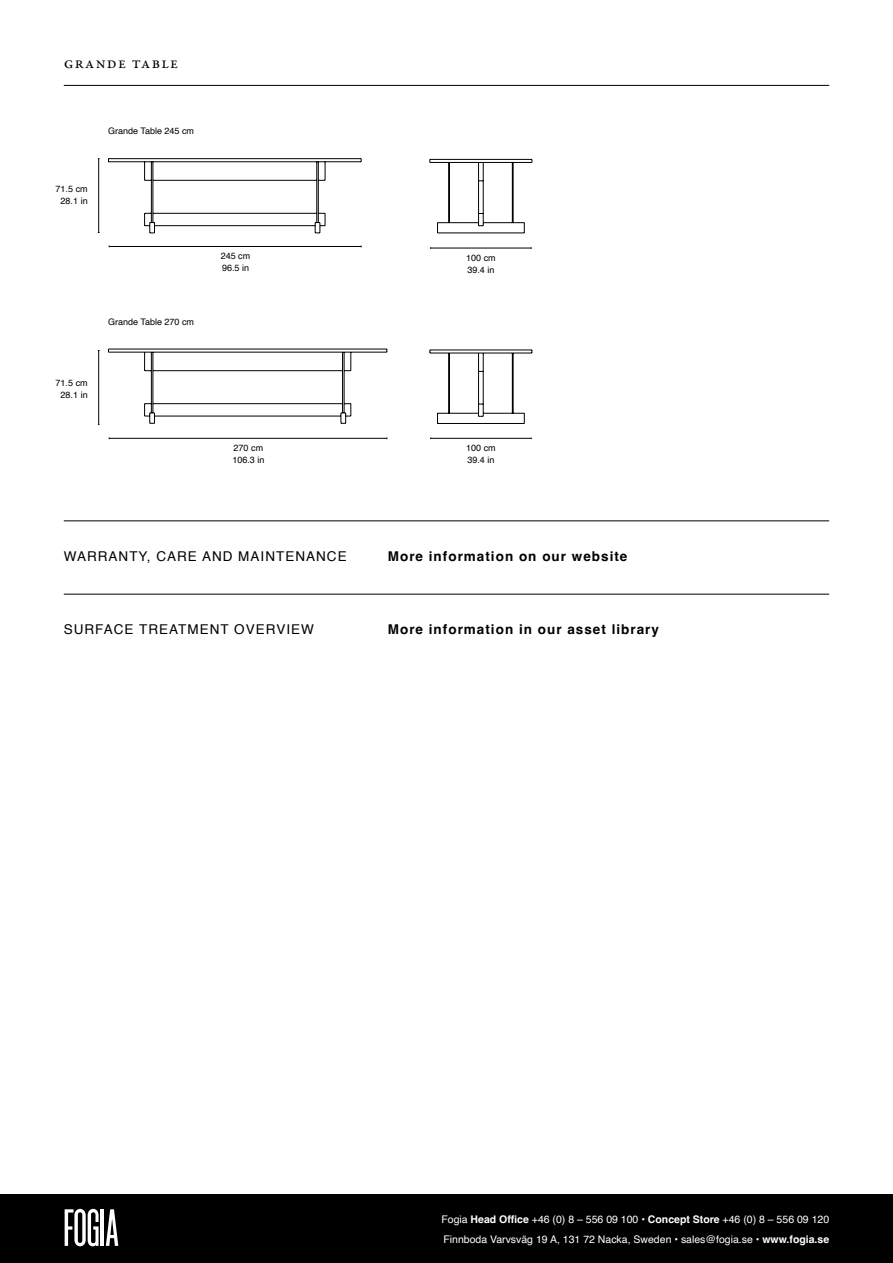
<style>
.page{position:relative;width:893px;height:1263px;background:#fff}
.page>*{position:absolute;margin:0;border:0;box-sizing:border-box;transform-origin:0 0}
.t1{font:16.5px "Garamond Premr Pro";letter-spacing:.075em;color:#000}
.t2{font:700 13.5px "Helvetica";letter-spacing:.075em;color:#000}
.t3{font:13.5px "Helvetica";letter-spacing:.075em;color:#000}
.t4{font:10.5px/19.5px "Helvetica";color:#fff}
.t5{font:9px/12px "Helvetica";color:#000}
.s1{font-weight:700}
</style>
<div class="page">
<div style="left:0;top:1194px;width:893px;height:69px;background:#000"></div>
<hr style="left:101px;top:1209px;width:3px;height:37px;background:#fff">
<svg style="left:65px;top:1209px;width:34px;height:37px"></svg>
<svg style="left:106px;top:1209px;width:12px;height:37px"></svg>
<hr style="left:64px;top:520px;width:765px;height:1px;background:#000">
<hr style="left:64px;top:594px;width:765px;height:1px;background:#000">
<hr style="left:98px;top:351px;width:1px;height:73px;background:#000">
<hr style="left:109px;top:438px;width:278px;height:1px;background:#000">
<hr style="left:64px;top:85px;width:765px;height:1px;background:#000">
<hr style="left:431px;top:438px;width:100px;height:1px;background:#000">
<hr style="left:449px;top:353px;width:1px;height:60px;background:#030000">
<hr style="left:478px;top:371px;width:1px;height:33px;background:#030000">
<hr style="left:483px;top:371px;width:1px;height:33px;background:#030000">
<hr style="left:512px;top:353px;width:1px;height:60px;background:#030000">
<hr style="left:448px;top:353px;width:1px;height:60px;background:#030000">
<hr style="left:513px;top:353px;width:1px;height:60px;background:#030000">
<hr style="left:437px;top:413px;width:42px;height:1px;background:#030000">
<hr style="left:483px;top:413px;width:41px;height:1px;background:#030000">
<hr style="left:437px;top:423px;width:87px;height:1px;background:#030000">
<svg style="left:478px;top:354px;width:6px;height:18px"></svg>
<hr style="left:430px;top:350px;width:102px;height:1px;background:#030000">
<hr style="left:430px;top:353px;width:102px;height:1px;background:#030000">
<svg style="left:478px;top:404px;width:6px;height:13px"></svg>
<hr style="left:153px;top:352px;width:1px;height:61px;background:#030000">
<hr style="left:151px;top:352px;width:1px;height:61px;background:#030000">
<hr style="left:344px;top:352px;width:1px;height:61px;background:#030000">
<hr style="left:342px;top:352px;width:1px;height:61px;background:#030000">
<hr style="left:153px;top:370px;width:190px;height:1px;background:#030000">
<svg style="left:344px;top:353px;width:8px;height:18px"></svg>
<svg style="left:144px;top:353px;width:7px;height:18px"></svg>
<hr style="left:109px;top:349px;width:278px;height:1px;background:#030000">
<hr style="left:109px;top:352px;width:278px;height:1px;background:#030000">
<svg style="left:341px;top:403px;width:11px;height:21px"></svg>
<svg style="left:144px;top:403px;width:11px;height:21px"></svg>
<hr style="left:154px;top:416px;width:187px;height:1px;background:#030000">
<hr style="left:153px;top:403px;width:190px;height:1px;background:#030000">
<hr style="left:98px;top:159px;width:1px;height:73px;background:#000">
<hr style="left:109px;top:246px;width:252px;height:1px;background:#000">
<hr style="left:153px;top:162px;width:1px;height:61px;background:#030000">
<hr style="left:151px;top:162px;width:1px;height:61px;background:#030000">
<hr style="left:318px;top:162px;width:1px;height:61px;background:#030000">
<hr style="left:316px;top:162px;width:1px;height:61px;background:#030000">
<hr style="left:153px;top:180px;width:164px;height:1px;background:#030000">
<svg style="left:318px;top:162px;width:8px;height:19px"></svg>
<svg style="left:144px;top:162px;width:7px;height:19px"></svg>
<svg style="left:315px;top:213px;width:11px;height:21px"></svg>
<svg style="left:144px;top:213px;width:11px;height:21px"></svg>
<hr style="left:154px;top:225px;width:161px;height:1px;background:#030000">
<hr style="left:153px;top:213px;width:164px;height:1px;background:#030000">
<hr style="left:431px;top:248px;width:100px;height:1px;background:#000">
<hr style="left:449px;top:162px;width:1px;height:61px;background:#030000">
<hr style="left:478px;top:181px;width:1px;height:32px;background:#030000">
<hr style="left:483px;top:181px;width:1px;height:32px;background:#030000">
<hr style="left:512px;top:162px;width:1px;height:61px;background:#030000">
<hr style="left:448px;top:162px;width:1px;height:61px;background:#030000">
<hr style="left:513px;top:162px;width:1px;height:61px;background:#030000">
<hr style="left:437px;top:222px;width:42px;height:1px;background:#030000">
<hr style="left:483px;top:222px;width:41px;height:1px;background:#030000">
<hr style="left:437px;top:233px;width:87px;height:1px;background:#030000">
<svg style="left:478px;top:163px;width:6px;height:19px"></svg>
<hr style="left:430px;top:159px;width:102px;height:1px;background:#030000">
<hr style="left:430px;top:162px;width:102px;height:1px;background:#030000">
<svg style="left:478px;top:213px;width:6px;height:13px"></svg>
<h1 class="t1" style="left:64px;top:53px;width:116px">grande table</h1>
<p class="t5" style="left:56px;top:183px;width:34px;text-align:center">71.5 cm<br>28.1 in</p>
<p class="t5" style="left:108px;top:125px;width:87px">Grande Table 245 cm</p>
<p class="t5" style="left:108px;top:316px;width:87px">Grande Table 270 cm</p>
<p class="t5" style="left:56px;top:377px;width:34px;text-align:center">71.5 cm<br>28.1 in</p>
<p class="t5" style="left:221px;top:250px;width:31px">245 cm<br>96.5 in</p>
<p class="t5" style="left:466px;top:252px;width:31px">100 cm<br>39.4 in</p>
<p class="t5" style="left:232px;top:442px;width:34px">270 cm<br>106.3 in</p>
<p class="t5" style="left:466px;top:442px;width:31px">100 cm<br>39.4 in</p>
<p class="t3" style="left:64px;top:546px;width:284px">WARRANTY, CARE AND MAINTENANCE</p>
<p class="t2" style="left:388px;top:548px;width:241px">More information on our website</p>
<p class="t3" style="left:64px;top:619px;width:252px">SURFACE TREATMENT OVERVIEW</p>
<p class="t2" style="left:388px;top:621px;width:273px">More information in our asset library</p>
<p class="t4" style="left:441px;top:1210px;width:389px">Fogia <span class="s1">Head Office</span> +46 (0) 8 – 556 09 100 • <span class="s1">Concept Store</span> +46 (0) 8 – 556 09 120<br>Finnboda Varvsväg 19 A, 131 72 Nacka, Sweden • sales@fogia.se • <span class="s1">www.fogia.se</span></p>
</div>
